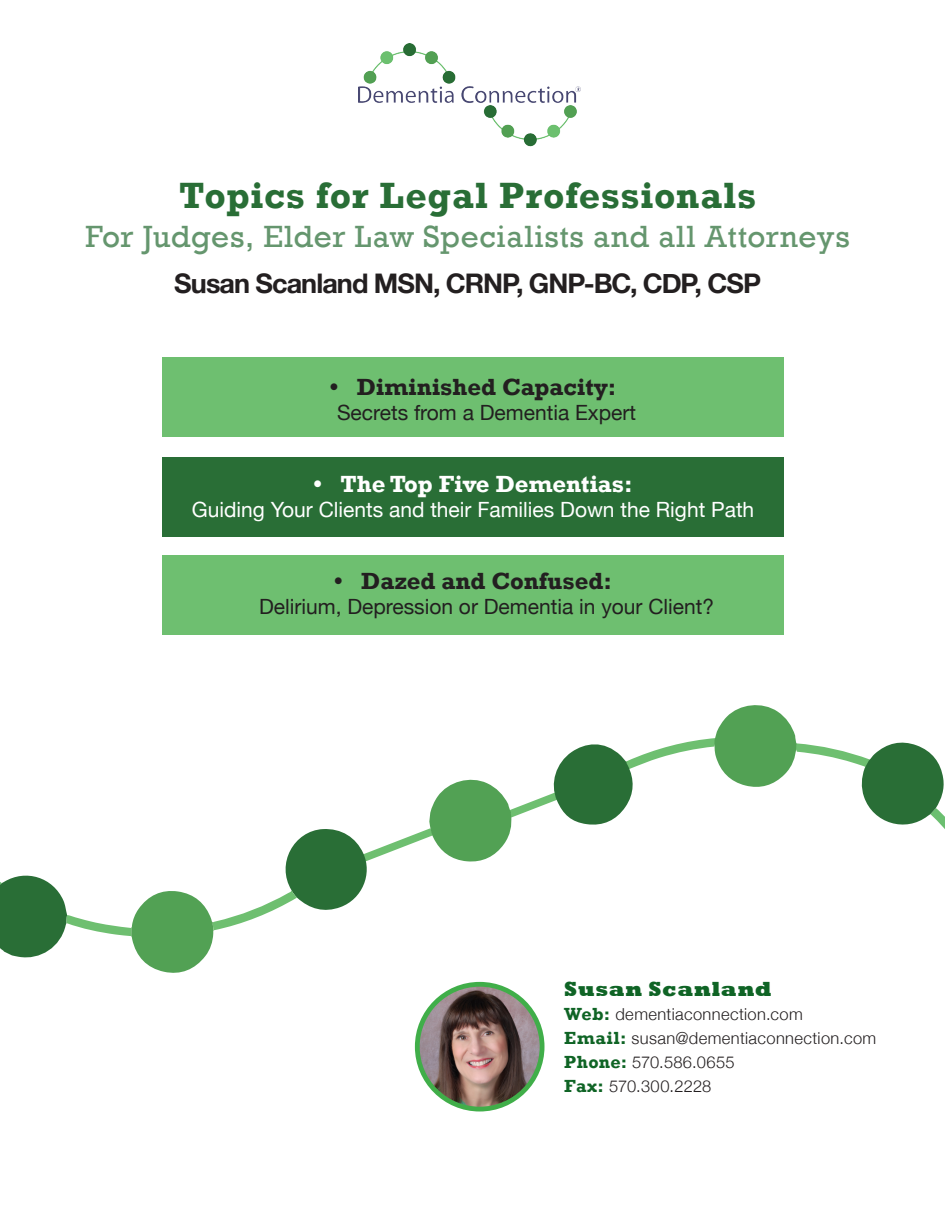
<style>
.page{position:relative;width:945px;height:1215px;background:#fff}
.page>*{position:absolute;margin:0;border:0;box-sizing:border-box;transform-origin:0 0}
.t1{font:700 37.5px "Rockwell";letter-spacing:.015em;color:#296e36}
.t2{font:31.5px "Rockwell";letter-spacing:.02em;color:#65966e}
.t3{font:700 27px "Helvetica Neue";letter-spacing:-.035em;color:#231f20}
.t4{font:700 24px "Rockwell";color:#231f20}
.t5{font:700 24px "Rockwell";color:#fff}
.t6{font:21px "Helvetica Neue";color:#231f20}
.t7{font:21px "Helvetica Neue";color:#fff}
.t8{font:800 21px "Rockwell";letter-spacing:.035em;color:#0f6425}
.t9{font:300 16.5px "Helvetica Neue";letter-spacing:.025em;color:#231f20}
.s1{font-family:"Rockwell";font-weight:700;font-size:18px;color:#0f6425}
</style>
<div class="page">
<svg style="left:0;top:705px;width:945px;height:332px"></svg>
<img style="left:358px;top:43px;width:219px;height:103px">
<svg style="left:575px;top:86px;width:6px;height:6px"></svg>
<img style="left:417px;top:984px;width:125px;height:125px;border-radius:62px">
<div style="left:415px;top:982px;width:129px;height:129px;border:5px solid #40ae49;border-radius:50%"></div>
<div style="left:162px;top:358px;width:622px;height:79px;background:#6ebf70"></div>
<div style="left:162px;top:458px;width:622px;height:79px;background:#296e36"></div>
<div style="left:162px;top:555px;width:622px;height:79px;background:#6ebf70"></div>
<p class="t1" style="left:179px;top:172px;width:579px">Topics for Legal Professionals</p>
<p class="t2" style="left:86px;top:218px;width:766px">For Judges, Elder Law Specialists and all Attorneys</p>
<p class="t3" style="left:174px;top:267px;width:588px">Susan Scanland MSN, CRNP, GNP-BC, CDP, CSP</p>
<p class="t4" style="left:330px;top:372px;width:288px">• Diminished Capacity:</p>
<p class="t6" style="left:337px;top:400px;width:301px">Secrets from a Dementia Expert</p>
<p class="t5" style="left:314px;top:469px;width:321px">• The Top Five Dementias:</p>
<p class="t7" style="left:192px;top:497px;width:564px">Guiding Your Clients and their Families Down the Right Path</p>
<p class="t4" style="left:334px;top:567px;width:279px">• Dazed and Confused:</p>
<p class="t6" style="left:259px;top:594px;width:457px">Delirium, Depression or Dementia in your Client?</p>
<p class="t8" style="left:564px;top:977px;width:209px">Susan Scanland</p>
<p class="t9" style="left:564px;top:1004px;width:240px"><span class="s1">Web:</span> dementiaconnection.com</p>
<p class="t9" style="left:564px;top:1028px;width:314px"><span class="s1">Email:</span> susan@dementiaconnection.com</p>
<p class="t9" style="left:564px;top:1052px;width:172px"><span class="s1">Phone:</span> 570.586.0655</p>
<p class="t9" style="left:564px;top:1076px;width:149px"><span class="s1">Fax:</span> 570.300.2228</p>
</div>
